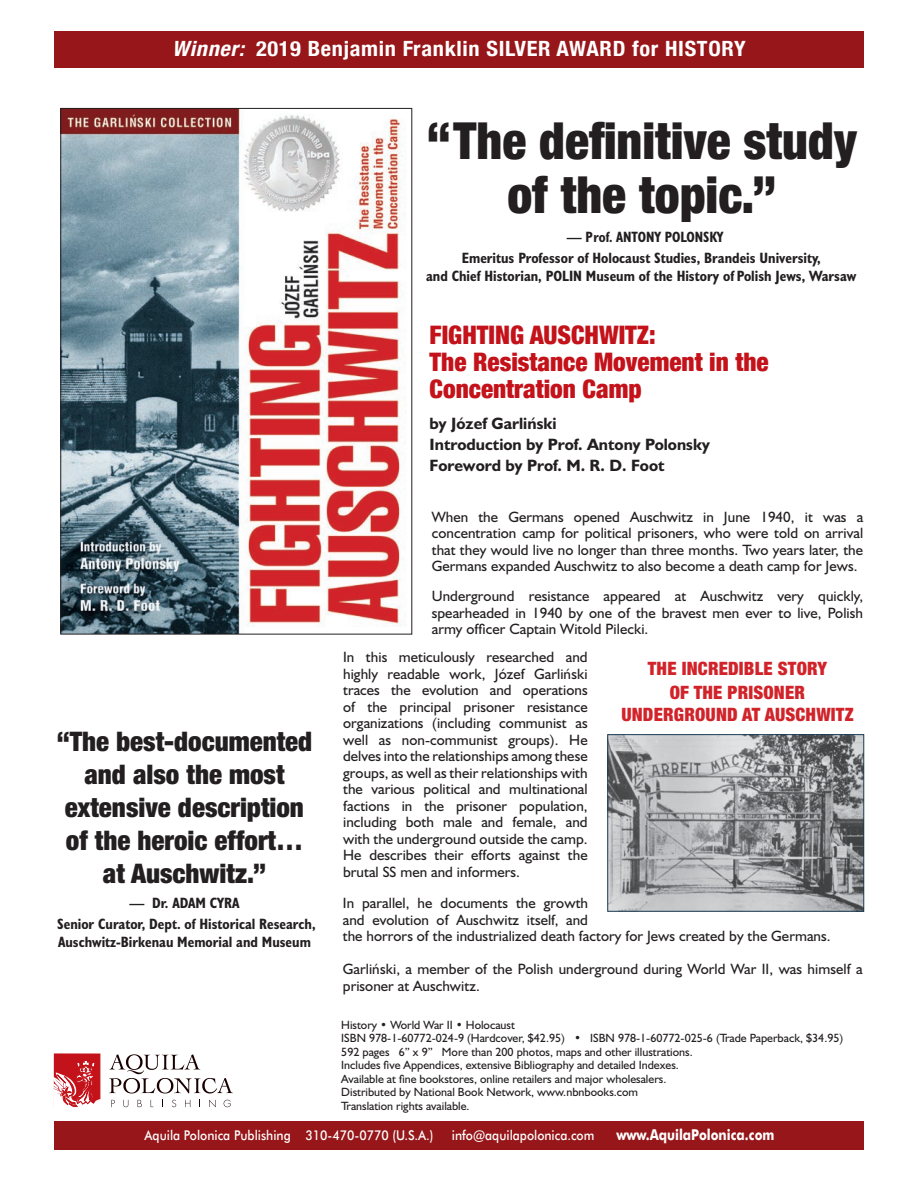
<style>
.page{position:relative;width:918px;height:1188px;background:#fff}
.page>*{position:absolute;margin:0;border:0;box-sizing:border-box;transform-origin:0 0}
.t1{font:900 condensed 51.3px/54.9px "Helvetica Neue";color:#231f20;text-align:center}
.t2{font:900 condensed 27px/33px "Helvetica Neue";color:#231f20;text-align:center}
.t3{font:900 condensed 25.5px/27px "Helvetica Neue";color:#c4121a}
.t4{font:700 condensed 21px "Helvetica Neue";letter-spacing:.03em;color:#fff;scale:1.06 1}
.t5{font:900 condensed 18.45px/23.5px "Helvetica Neue";letter-spacing:.01em;color:#d1232a;text-align:center}
.t6{font:700 16.5px/21px "Humanist 521 BT";color:#231f20}
.t7{font:15px/16.5px "Humanist 521 BT";letter-spacing:.005em;color:#231f20;text-align:justify}
.t8{font:700 condensed 15px/21px "Humanist 521 BT";color:#231f20;text-align:center}
.t9{font:700 15px "Futura BT";color:#fff;scale:.84 1}
.t10{font:500 13.5px "Futura BT";color:#fff;scale:.9 1}
.t11{font:12px/13.5px "Humanist 521 BT";color:#231f20}
.s1{font-style:italic}
</style>
<div class="page">
<div style="left:54px;top:1122px;width:810px;height:28px;background:#961619"></div>
<div style="left:54px;top:31px;width:810px;height:37px;background:#961619"></div>
<div style="left:54px;top:1054px;width:46px;height:56px;background:#c4121a"></div>
<svg style="left:55px;top:1061px;width:44px;height:47px"></svg>
<hr style="left:53px;top:1108px;width:49px;height:4px;background:#fff">
<div style="left:98px;top:1099px;width:5px;height:10px;background:#fff;border-radius:50%"></div>
<svg style="left:109px;top:1054px;width:124px;height:40px"></svg>
<svg style="left:111px;top:1100px;width:4px;height:7px"></svg>
<svg style="left:123px;top:1100px;width:5px;height:7px"></svg>
<svg style="left:138px;top:1100px;width:4px;height:7px"></svg>
<svg style="left:172px;top:1100px;width:4px;height:7px"></svg>
<svg style="left:185px;top:1100px;width:5px;height:7px"></svg>
<svg style="left:209px;top:1100px;width:7px;height:7px"></svg>
<svg style="left:224px;top:1100px;width:7px;height:7px"></svg>
<img style="left:610px;top:736px;width:252px;height:174px">
<div style="left:608px;top:734px;width:256px;height:178px;border:1px solid #1d3c54"></div>
<img style="left:62px;top:110px;width:344px;height:522px">
<h3 class="t4" style="left:172px;top:36px;width:381px"><span class="s1">Winner:</span> 2019 Benjamin Franklin SILVER Awar</h3>
<h3 class="t4" style="left:613px;top:36px;width:127px">d for History</h3>
<h1 class="t1" style="left:427px;top:112px;width:432px">“The definitive study of the topic.”</h1>
<p class="t8" style="left:462px;top:227px;width:360px">— Prof. Antony Polonsky<br>Emeritus Professor of Holocaust Studies, Brandeis University,</p>
<p class="t8" style="left:426px;top:266px;width:432px">and Chief Historian, POLIN Museum of the History of Polish Jews, Warsaw</p>
<h3 class="t3" style="left:430px;top:321px;width:341px">FIGHTING AUSCHWITZ:<br>The Resistance Movement in the<br>Concentration Camp</h3>
<p class="t6" style="left:430px;top:413px;width:282px">by Józef Garlin´ski<br>Introduction by Prof. Antony Polonsky<br>Foreword by Prof. M. R. D. Foot</p>
<h2 class="t2" style="left:57px;top:724px;width:257px">“The best-documented and also the most extensive description of the heroic effort… at Auschwitz.”</h2>
<p class="t8" style="left:129px;top:892px;width:60px">— Dr. Adam</p>
<p class="t8" style="left:57px;top:892px;width:260px;text-align:left;text-indent:153px">Cyra<br>Senior Curator, Dept. of Historical Research,</p>
<p class="t8" style="left:58px;top:931px;width:254px">Auschwitz-Birkenau Memorial and Museum</p>
<p class="t7" style="left:432px;top:508px;width:433px">When the Germans opened Auschwitz in June 1940, it was a concentration camp for political prisoners, who were told on arrival that they would live no longer than three months. Two years later, the Germans expanded Auschwitz to also become a death camp for Jews.</p>
<p class="t7" style="left:432px;top:588px;width:433px">Underground resistance appeared at Auschwitz very quickly, spearheaded in 1940 by one of the bravest men ever to live, Polish army officer Captain Witold Pilecki.</p>
<p class="t7" style="left:343px;top:649px;width:246px">In this meticulously researched and highly readable work, Józef Garlin´ski traces the evolution and operations of the principal prisoner resistance organizations (including communist as well as non-communist groups). He delves into the relationships among these groups, as well as their relationships with the various political and multinational factions in the prisoner population, including both male and female, and with the underground outside the camp.<br>He describes their efforts against the brutal SS men and informers.</p>
<p class="t7" style="left:343px;top:895px;width:489px;text-align:left">In parallel, he documents the growth<br>and evolution of Auschwitz itself, and<br>the horrors of the industrialized death factory for Jews created by the Germans.</p>
<p class="t7" style="left:343px;top:961px;width:521px">Garlin´ski, a member of the Polish underground during World War II, was himself a prisoner at Auschwitz.</p>
<p class="t5" style="left:648px;top:657px;width:181px">The incredible story of the prisoner</p>
<p class="t5" style="left:621px;top:702px;width:234px">underground at Auschwitz</p>
<p class="t11" style="left:341px;top:1017px;width:504px">History • World War II • Holocaust<br>ISBN 978-1-60772-024-9 (Hardcover, $42.95) • ISBN 978-1-60772-025-6 (Trade Paperback, $34.95)<br>592 pages 6” x 9” More than 200 photos, maps and other illustrations.<br>Includes five Appendices, extensive Bibliography and detailed Indexes.<br>Available at fine bookstores, online retailers and major wholesalers.<br>Distributed by National Book Network, www.nbnbooks.com<br>Translation rights available.</p>
<p class="t10" style="left:145px;top:1127px;width:323px">Aquila Polonica Publishing 310-470-0770 (U.S.A.)</p>
<p class="t10" style="left:452px;top:1127px;width:160px">info@aquilapolonica.com</p>
<p class="t9" style="left:616px;top:1126px;width:190px">www.AquilaPolonica.com</p>
</div>
